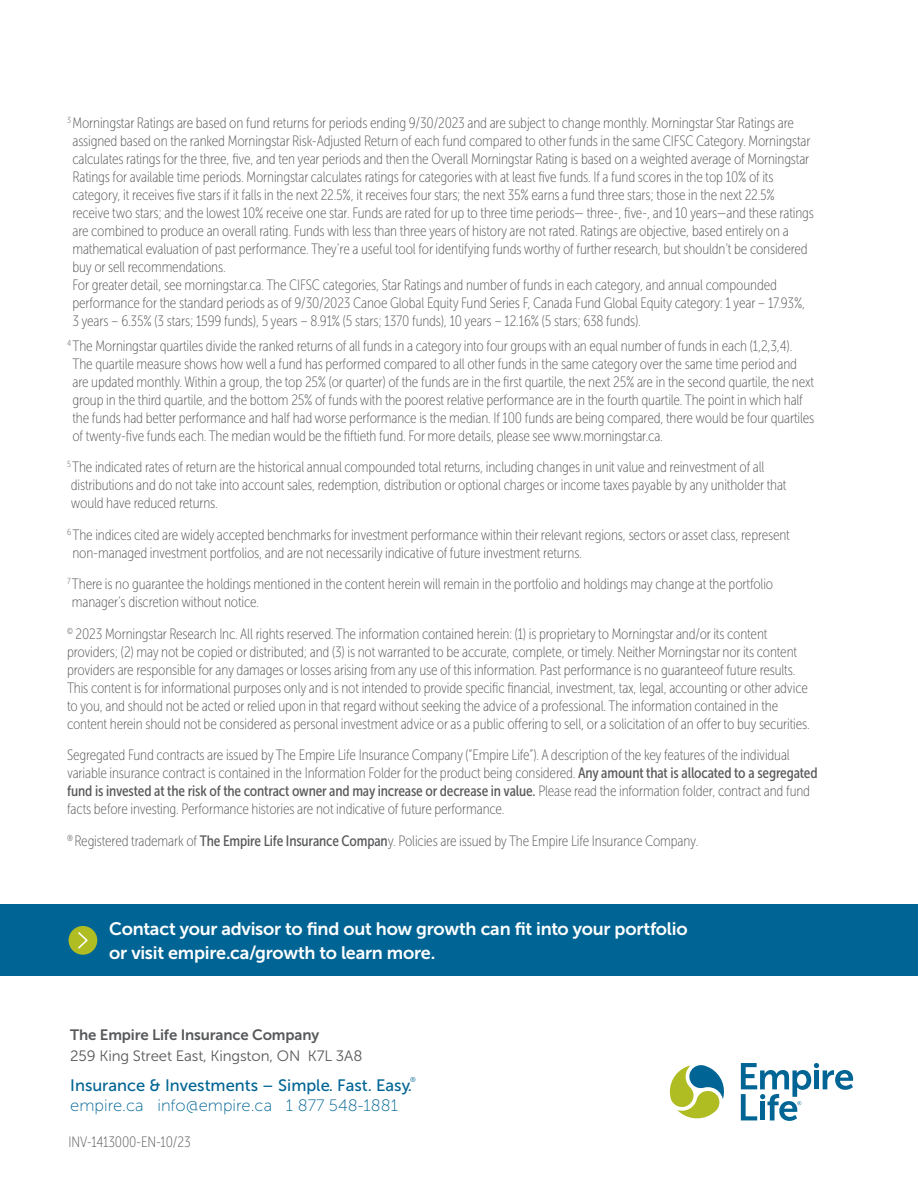
<style>
.page{position:relative;width:918px;height:1188px;background:#fff}
.page>*{position:absolute;margin:0;border:0;box-sizing:border-box;transform-origin:0 0}
.CTA{font:18px/24px "Museo Sans 700";letter-spacing:-.015em;color:#fff}
.Tagline{font:16.5px "Museo Sans 500";color:#006594}
.Tagline-2{font:16.5px "Museo Sans 100";color:#006594}
.EL_Footnote_Legal{font:15px/18px "Museo Sans Cond 100";letter-spacing:-.01em;color:#58595b}
.EL_Footnote_Legal-2{font:15px "Museo Sans 300";letter-spacing:-.01em;color:#58595b}
.EL_Footnote_Legal-3{font:15px "Museo Sans 700";letter-spacing:-.01em;color:#58595b}
.Tagline-3{font:7.05px "Museo Sans 300";color:#006594}
.s1{font-family:"Museo Sans Cond 500"}
</style>
<div class="page">
<div style="left:0;top:905px;width:918px;height:71px;background:#006594"></div>
<div style="left:69px;top:926px;width:28px;height:29px;background:#afbc22;border-radius:50%"></div>
<svg style="left:78px;top:932px;width:10px;height:17px"></svg>
<svg style="left:670px;top:1065px;width:54px;height:54px"></svg>
<svg style="left:741px;top:1063px;width:112px;height:58px"></svg>
<p class="EL_Footnote_Legal" style="left:72px;top:114px;width:743px;text-indent:-5px"><sup>3</sup> Morningstar Ratings are based on fund returns for periods ending 9/30/2023 and are subject to change monthly. Morningstar Star Ratings are assigned based on the ranked Morningstar Risk-Adjusted Return of each fund compared to other funds in the same CIFSC Category. Morningstar calculates ratings for the three, five, and ten year periods and then the Overall Morningstar Rating is based on a weighted average of Morningstar Ratings for available time periods. Morningstar calculates ratings for categories with at least five funds. If a fund scores in the top 10% of its category, it receives five stars if it falls in the next 22.5%, it receives four stars; the next 35% earns a fund three stars; those in the next 22.5% receive two stars; and the lowest 10% receive one star. Funds are rated for up to three time periods— three-, five-, and 10 years—and these ratings are combined to produce an overall rating. Funds with less than three years of history are not rated. Ratings are objective, based entirely on a mathematical evaluation of past performance. They’re a useful tool for identifying funds worthy of further research, but shouldn’t be considered buy or sell recommendations.<br>For greater detail, see morningstar.ca. The CIFSC categories, Star Ratings and number of funds in each category, and annual compounded performance for the standard periods as of 9/30/2023 Canoe Global Equity Fund Series F, Canada Fund Global Equity category: 1 year – 17.93%, 3 years – 6.35% (3 stars; 1599 funds), 5 years – 8.91% (5 stars; 1370 funds), 10 years – 12.16% (5 stars; 638 funds).</p>
<p class="EL_Footnote_Legal" style="left:72px;top:337px;width:743px;text-indent:-5px"><sup>4</sup> The Morningstar quartiles divide the ranked returns of all funds in a category into four groups with an equal number of funds in each (1,2,3,4).<br>The quartile measure shows how well a fund has performed compared to all other funds in the same category over the same time period and are updated monthly. Within a group, the top 25% (or quarter) of the funds are in the first quartile, the next 25% are in the second quartile, the next group in the third quartile, and the bottom 25% of funds with the poorest relative performance are in the fourth quartile. The point in which half the funds had better performance and half had worse performance is the median. If 100 funds are being compared, there would be four quartiles of twenty-five funds each. The median would be the fiftieth fund. For more details, please see www.morningstar.ca.</p>
<p class="EL_Footnote_Legal" style="left:67px;top:458px;width:721px"><sup>5</sup> The indicated rates of return are the historical annual compounded total returns, including changes in unit value and reinvestment of all distributions and do not take into account sales, redemption, distribution or optional charges or income taxes payable by any unitholder that would have reduced returns.</p>
<p class="EL_Footnote_Legal" style="left:72px;top:526px;width:719px;text-indent:-5px"><sup>6</sup> The indices cited are widely accepted benchmarks for investment performance within their relevant regions, sectors or asset class, represent non-managed investment portfolios, and are not necessarily indicative of future investment returns.</p>
<p class="EL_Footnote_Legal" style="left:72px;top:575px;width:703px;text-indent:-5px"><sup>7</sup> There is no guarantee the holdings mentioned in the content herein will remain in the portfolio and holdings may change at the portfolio manager’s discretion without notice.</p>
<p class="EL_Footnote_Legal" style="left:67px;top:625px;width:744px"><sup>©</sup> 2023 Morningstar Research Inc. All rights reserved. The information contained herein: (1) is proprietary to Morningstar and/or its content providers; (2) may not be copied or distributed; and (3) is not warranted to be accurate, complete, or timely. Neither Morningstar nor its content providers are responsible for any damages or losses arising from any use of this information. Past performance is no guaranteeof future results.<br>This content is for informational purposes only and is not intended to provide specific financial, investment, tax, legal, accounting or other advice to you, and should not be acted or relied upon in that regard without seeking the advice of a professional. The information contained in the content herein should not be considered as personal investment advice or as a public offering to sell, or a solicitation of an offer to buy securities.</p>
<p class="EL_Footnote_Legal" style="left:67px;top:746px;width:752px">Segregated Fund contracts are issued by The Empire Life Insurance Company (“Empire Life”). A description of the key features of the individual variable insurance contract is contained in the Information Folder for the product being considered. <span class="s1">Any amount that is allocated to a segregated fund is invested at the risk of the contract owner and may increase or decrease in value.</span> Please read the information folder, contract and fund facts before investing. Performance histories are not indicative of future performance.</p>
<p class="EL_Footnote_Legal" style="left:67px;top:832px;width:633px"><sup>®</sup> Registered trademark of <span class="s1">The Empire Life Insurance Compan</span>y. Policies are issued by The Empire Life Insurance Company.</p>
<p class="CTA" style="left:109px;top:917px;width:580px">Contact your advisor to find out how growth can fit into your portfolio or visit empire.ca/growth to learn more.</p>
<p class="EL_Footnote_Legal-3" style="left:70px;top:1027px;width:250px">The Empire Life Insurance Company</p>
<p class="EL_Footnote_Legal-2" style="left:70px;top:1048px;width:294px">259 King Street East, Kingston, ON K7L 3A8</p>
<p class="Tagline" style="left:70px;top:1076px;width:343px">Insurance &amp; Investments – Simple. Fast. Easy.</p>
<p class="Tagline-3" style="left:410px;top:1076px;width:7px">®</p>
<p class="Tagline-2" style="left:70px;top:1096px;width:329px">empire.ca info@empire.ca 1 877 548-1881</p>
<p class="EL_Footnote_Legal" style="left:69px;top:1133px;width:124px">INV-1413000-EN-10/23</p>
</div>
